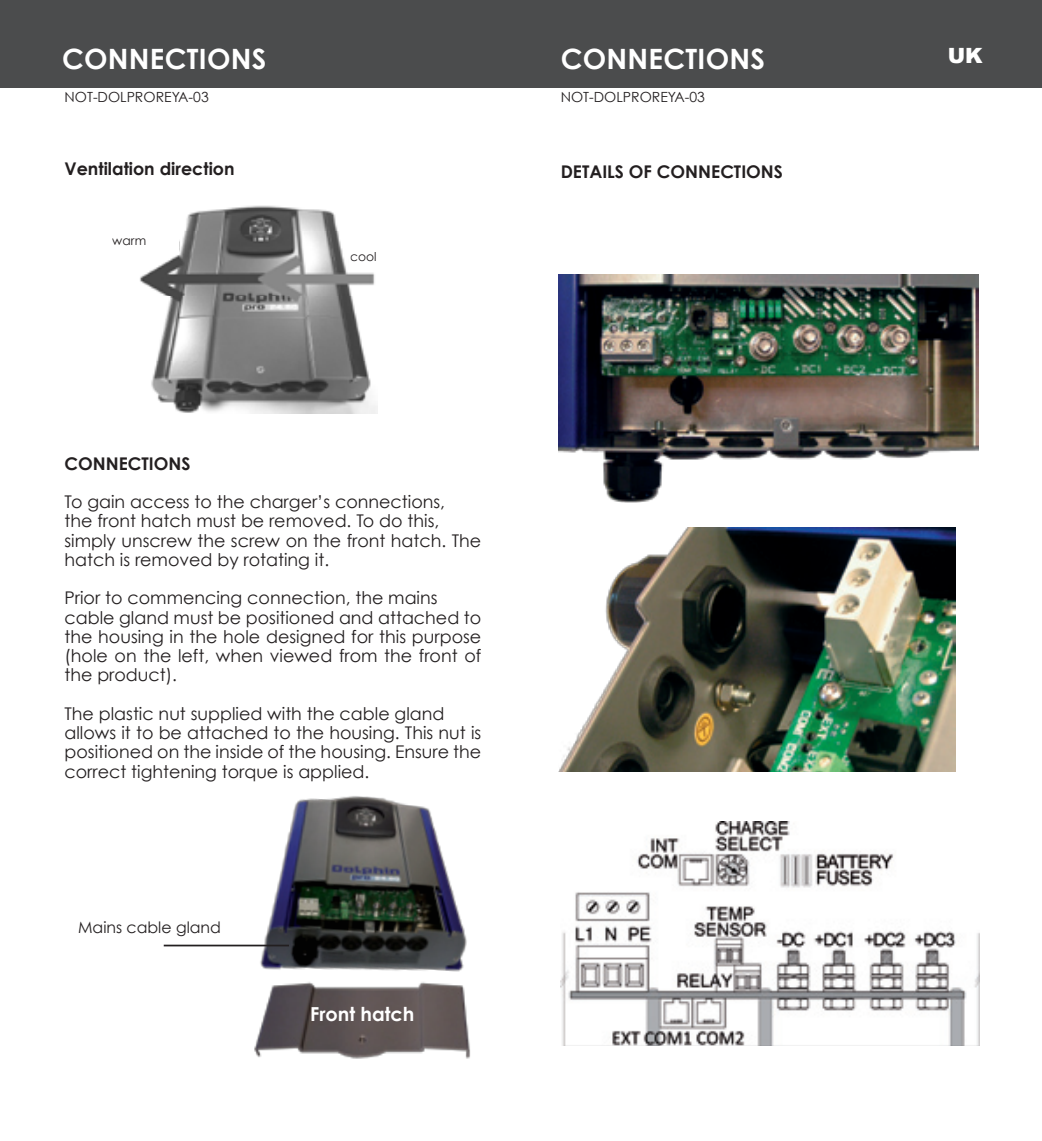
<style>
.page{position:relative;width:1042px;height:1141px;background:#fff}
.page>*{position:absolute;margin:0;border:0;box-sizing:border-box;transform-origin:0 0}
.t1{font:700 28px "Century Gothic";letter-spacing:.01em;color:#fff}
.t2{font:900 21px "Arial";color:#fff}
.t3{font:700 19.25px "Century Gothic";color:#fff}
.t4{font:17.5px/19.2px "Century Gothic";color:#231f20}
.t5{font:700 17.5px "Century Gothic";color:#231f20}
.t6{font:15.75px "Century Gothic";color:#231f20}
.t7{font:14px "Century Gothic";color:#231f20}
.t8{font:12.25px "Century Gothic";color:#231f20}
</style>
<div class="page">
<img style="left:254px;top:987px;width:217px;height:72px">
<div style="left:0;top:0;width:1042px;height:88px;background:#4b4c4d"></div>
<img style="left:140px;top:205px;width:237px;height:209px">
<img style="left:560px;top:821px;width:420px;height:224px">
<img style="left:255px;top:796px;width:212px;height:191px">
<hr style="left:164px;top:945px;width:125px;height:1px;background:#231f20">
<div style="left:349px;top:251px;width:58px;height:19px;background:#fff"></div>
<div style="left:111px;top:235px;width:67px;height:18px;background:#fff"></div>
<img style="left:558px;top:274px;width:420px;height:228px">
<img style="left:559px;top:527px;width:396px;height:244px">
<h1 class="t1" style="left:62px;top:41px;width:206px">CONNECTIONS</h1>
<p class="t7" style="left:64px;top:89px;width:146px">NOT-DOLPROREYA-03</p>
<h1 class="t1" style="left:561px;top:42px;width:206px">CONNECTIONS</h1>
<p class="t2" style="left:948px;top:40px;width:36px">UK</p>
<p class="t7" style="left:561px;top:89px;width:146px">NOT-DOLPROREYA-03</p>
<p class="t5" style="left:64px;top:157px;width:172px">Ventilation direction</p>
<p class="t5" style="left:561px;top:160px;width:224px">DETAILS OF CONNECTIONS</p>
<p class="t8" style="left:112px;top:233px;width:36px">warm</p>
<p class="t8" style="left:350px;top:249px;width:28px">cool</p>
<p class="t5" style="left:64px;top:452px;width:128px">CONNECTIONS</p>
<p class="t4" style="left:64px;top:492px;width:418px">To gain access to the charger’s connections,<br>the front hatch must be removed. To do this, simply unscrew the screw on the front hatch. The hatch is removed by rotating it.</p>
<p class="t4" style="left:64px;top:588px;width:418px">Prior to commencing connection, the mains cable gland must be positioned and attached to the housing in the hole designed for this purpose (hole on the left, when viewed from the front of the product).</p>
<p class="t4" style="left:64px;top:704px;width:418px">The plastic nut supplied with the cable gland allows it to be attached to the housing. This nut is positioned on the inside of the housing. Ensure the correct tightening torque is applied.</p>
<p class="t6" style="left:78px;top:918px;width:144px">Mains cable gland</p>
<p class="t3" style="left:310px;top:1002px;width:106px">Front hatch</p>
</div>
